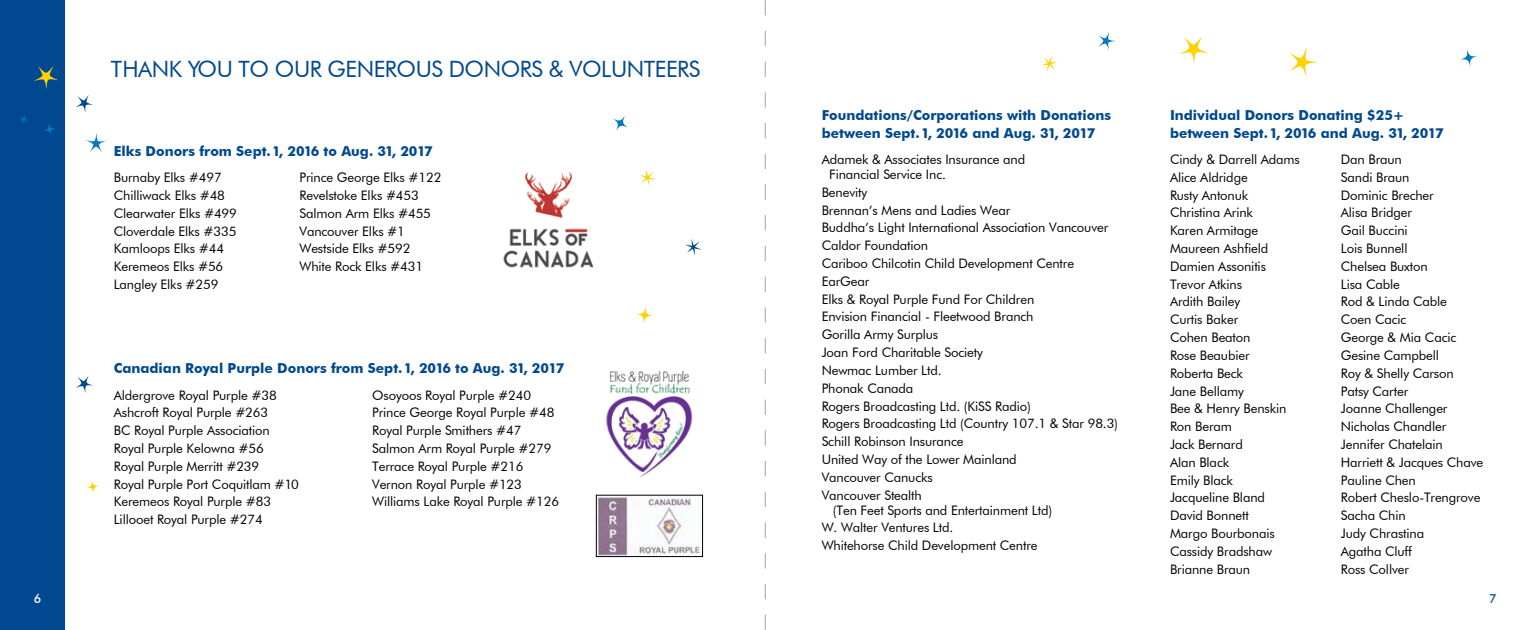
<style>
.page{position:relative;width:1530px;height:630px;background:#fff}
.page>*{position:absolute;margin:0;border:0;box-sizing:border-box;transform-origin:0 0}
.t1{font:22.5px "Futura BT";letter-spacing:-.02em;color:#004990}
.t2{font:700 13.75px/17.5px "Futura BT";color:#004990}
.t3{font:13.12px/17.8px "Futura BT";letter-spacing:-.01em;color:#000}
.t4{font:500 12.5px "Futura BT";color:#fff}
.t5{font:500 12.5px "Futura BT";color:#004990}
</style>
<div class="page">
<div style="left:0;top:0;width:64px;height:630px;background:#004990"></div>
<img style="left:606px;top:371px;width:87px;height:107px">
<img style="left:503px;top:172px;width:91px;height:96px">
<img style="left:598px;top:497px;width:102px;height:58px">
<div style="left:596px;top:495px;width:107px;height:62px;border:1px solid #000"></div>
<svg style="left:634px;top:304px;width:22px;height:22px"></svg>
<svg style="left:34px;top:66px;width:25px;height:24px"></svg>
<svg style="left:639px;top:169px;width:17px;height:17px"></svg>
<svg style="left:685px;top:239px;width:17px;height:17px"></svg>
<svg style="left:611px;top:114px;width:19px;height:19px"></svg>
<svg style="left:41px;top:121px;width:17px;height:17px"></svg>
<svg style="left:85px;top:478px;width:16px;height:17px"></svg>
<svg style="left:86px;top:133px;width:20px;height:19px"></svg>
<svg style="left:75px;top:95px;width:18px;height:18px"></svg>
<svg style="left:75px;top:375px;width:18px;height:18px"></svg>
<svg style="left:20px;top:115px;width:7px;height:8px"></svg>
<svg style="left:1458px;top:47px;width:22px;height:22px"></svg>
<svg style="left:1098px;top:32px;width:18px;height:18px"></svg>
<svg style="left:1289px;top:47px;width:29px;height:30px"></svg>
<svg style="left:1179px;top:36px;width:30px;height:28px"></svg>
<svg style="left:1041px;top:56px;width:17px;height:16px"></svg>
<svg style="left:765px;top:0;width:1px;height:630px"></svg>
<p class="t4" style="left:34px;top:591px;width:9px">6</p>
<h1 class="t1" style="left:111px;top:55px;width:591px">THANK YOU TO OUR GENEROUS DONORS &amp; VOLUNTEERS</h1>
<p class="t2" style="left:114px;top:142px;width:321px">Elks Donors from Sept. 1, 2016 to Aug. 31, 2017</p>
<p class="t3" style="left:114px;top:169px;width:125px">Burnaby Elks #497<br>Chilliwack Elks #48<br>Clearwater Elks #499<br>Cloverdale Elks #335<br>Kamloops Elks #44<br>Keremeos Elks #56<br>Langley Elks #259</p>
<p class="t3" style="left:300px;top:169px;width:144px">Prince George Elks #122<br>Revelstoke Elks #453<br>Salmon Arm Elks #455<br>Vancouver Elks #1<br>Westside Elks #592<br>White Rock Elks #431</p>
<p class="t2" style="left:114px;top:360px;width:452px">Canadian Royal Purple Donors from Sept. 1, 2016 to Aug. 31, 2017</p>
<p class="t3" style="left:114px;top:386px;width:187px">Aldergrove Royal Purple #38<br>Ashcroft Royal Purple #263<br>BC Royal Purple Association<br>Royal Purple Kelowna #56<br>Royal Purple Merritt #239<br>Royal Purple Port Coquitlam #10<br>Keremeos Royal Purple #83<br>Lillooet Royal Purple #274</p>
<p class="t3" style="left:372px;top:386px;width:188px">Osoyoos Royal Purple #240<br>Prince George Royal Purple #48<br>Royal Purple Smithers #47<br>Salmon Arm Royal Purple #279<br>Terrace Royal Purple #216<br>Vernon Royal Purple #123<br>Williams Lake Royal Purple #126</p>
<p class="t2" style="left:822px;top:107px;width:291px">Foundations/Corporations with Donations between Sept. 1, 2016 and Aug. 31, 2017</p>
<p class="t3" style="left:829px;top:152px;width:198px;line-height:15px;text-indent:-7px">Adamek &amp; Associates Insurance and<br>Financial Service Inc.</p>
<p class="t3" style="left:822px;top:183px;width:298px">Benevity<br>Brennan’s Mens and Ladies Wear<br>Buddha’s Light International Association Vancouver<br>Caldor Foundation<br>Cariboo Chilcotin Child Development Centre<br>EarGear<br>Elks &amp; Royal Purple Fund For Children<br>Envision Financial - Fleetwood Branch<br>Gorilla Army Surplus<br>Joan Ford Charitable Society<br>Newmac Lumber Ltd.<br>Phonak Canada<br>Rogers Broadcasting Ltd. (KiSS Radio)<br>Rogers Broadcasting Ltd (Country 107.1 &amp; Star 98.3)<br>Schill Robinson Insurance<br>United Way of the Lower Mainland<br>Vancouver Canucks<br>Vancouver Stealth</p>
<p class="t3" style="left:822px;top:501px;width:232px;text-indent:11px">(Ten Feet Sports and Entertainment Ltd)<br>W. Walter Ventures Ltd.<br>Whitehorse Child Development Centre</p>
<p class="t2" style="left:1170px;top:107px;width:275px">Individual Donors Donating $25+ between Sept. 1, 2016 and Aug. 31, 2017</p>
<p class="t3" style="left:1170px;top:150px;width:132px">Cindy &amp; Darrell Adams<br>Alice Aldridge<br>Rusty Antonuk<br>Christina Arink<br>Karen Armitage<br>Maureen Ashfield<br>Damien Assonitis<br>Trevor Atkins<br>Ardith Bailey<br>Curtis Baker<br>Cohen Beaton<br>Rose Beaubier<br>Roberta Beck<br>Jane Bellamy<br>Bee &amp; Henry Benskin<br>Ron Beram<br>Jack Bernard<br>Alan Black<br>Emily Black<br>Jacqueline Bland<br>David Bonnett<br>Margo Bourbonais<br>Cassidy Bradshaw<br>Brianne Braun</p>
<p class="t3" style="left:1341px;top:150px;width:144px">Dan Braun<br>Sandi Braun<br>Dominic Brecher<br>Alisa Bridger<br>Gail Buccini<br>Lois Bunnell<br>Chelsea Buxton<br>Lisa Cable<br>Rod &amp; Linda Cable<br>Coen Cacic<br>George &amp; Mia Cacic<br>Gesine Campbell<br>Roy &amp; Shelly Carson<br>Patsy Carter<br>Joanne Challenger<br>Nicholas Chandler<br>Jennifer Chatelain<br>Harriett &amp; Jacques Chave<br>Pauline Chen<br>Robert Cheslo-Trengrove<br>Sacha Chin<br>Judy Chrastina<br>Agatha Cluff<br>Ross Collver</p>
<p class="t5" style="left:1489px;top:591px;width:9px">7</p>
</div>
